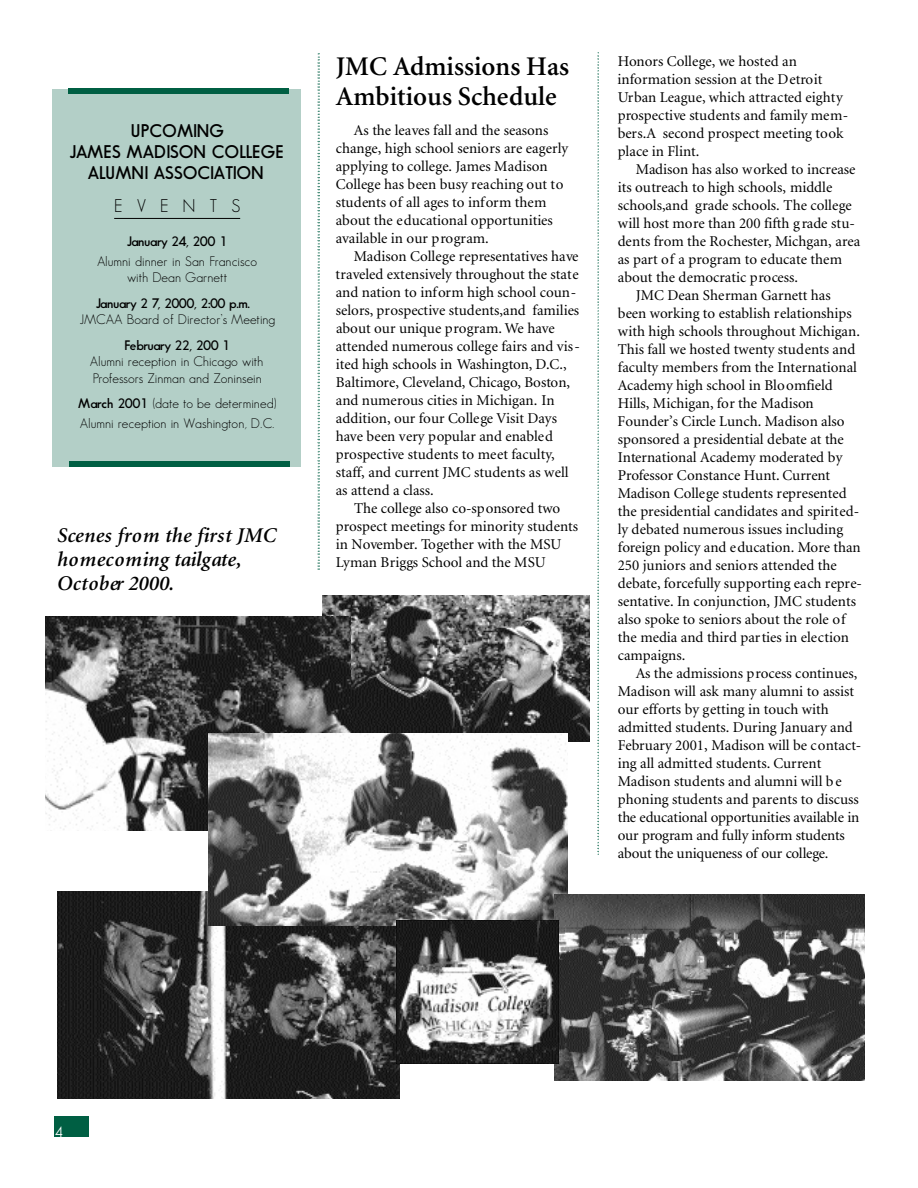
<style>
.page{position:relative;width:918px;height:1188px;background:#fff}
.page>*{position:absolute;margin:0;border:0;box-sizing:border-box;transform-origin:0 0}
.t1{font:600 27px/30px "Minion";color:#000}
.t2{font:italic 600 21px/24px "Minion";color:#000}
.t3{font:600 18px/21px "Sans Serif FLF";color:#000;text-align:center}
.t4{font:18px "Sans Serif FLF";color:#000}
.t5{font:15px/18px "Minion";color:#000}
.t6{font:15px "Minion";letter-spacing:-.025em;color:#000}
.t7{font:15px "Sans Serif Book FLF";color:#fff}
.t8{font:13.5px/16.5px "Sans Serif FLF";color:#000}
.t9{font:600 13.5px "Sans Serif FLF";color:#000}
.s1{font-weight:600}
</style>
<div class="page">
<img style="left:322px;top:595px;width:268px;height:146px">
<img style="left:45px;top:617px;width:306px;height:214px">
<div style="left:54px;top:1116px;width:35px;height:21px;background:#005f43"></div>
<img style="left:318px;top:53px;width:1px;height:516px">
<img style="left:597px;top:52px;width:1px;height:803px">
<div style="left:53px;top:90px;width:248px;height:377px;background:#b3cfc7"></div>
<hr style="left:114px;top:218px;width:126px;height:1px;background:#000">
<img style="left:57px;top:892px;width:343px;height:206px">
<div style="left:68px;top:88px;width:221px;height:6px;background:#005f43"></div>
<div style="left:69px;top:461px;width:221px;height:6px;background:#005f43"></div>
<img style="left:208px;top:733px;width:359px;height:193px">
<img style="left:555px;top:895px;width:309px;height:186px">
<img style="left:396px;top:921px;width:162px;height:143px">
<p class="t3" style="left:70px;top:121px;width:216px">UPCOMING<br>JAMES MADISON COLLEGE<br>ALUMNI ASSOCIATION</p>
<p class="t4" style="left:114px;top:197px;width:128px">E V E N T S</p>
<p class="t9" style="left:127px;top:236px;width:101px">January 24, 200 1</p>
<p class="t8" style="left:97px;top:254px;width:161px;text-align:center">Alumni dinner in San Francisco with Dean Garnett</p>
<p class="t9" style="left:96px;top:297px;width:155px">January 2 7, 2000, 2:00 p.m.</p>
<p class="t8" style="left:80px;top:312px;width:197px">JMCAA Board of Director’s Meeting</p>
<p class="t9" style="left:124px;top:339px;width:107px">February 22, 200 1</p>
<p class="t8" style="left:90px;top:354px;width:175px">Alumni reception in Chicago with<br>Professors Zinman and Zoninsein</p>
<p class="t8" style="left:78px;top:395px;width:200px;line-height:19.5px"><span class="s1">March 2001</span> (date to be determined)<br>Alumni reception in Washington, D.C.</p>
<h2 class="t2" style="left:57px;top:525px;width:221px">Scenes from the first JMC homecoming tailgate,<br>October 2000.</h2>
<h1 class="t1" style="left:336px;top:54px;width:235px">JMC Admissions Has<br>Ambitious Schedule</h1>
<p class="t5" style="left:336px;top:122px;width:234px;text-indent:18px">As the leaves fall and the seasons change, high school seniors are eagerly applying to college. James Madison College has been busy reaching out to students of all ages to inform them about the educational opportunities available in our program.</p>
<p class="t5" style="left:336px;top:248px;width:246px;text-indent:18px">Madison College representatives have traveled extensively throughout the state and nation to inform high school coun&shy;selors, prospective students,and families about our unique program. We have attended numerous college fairs and vis&shy;ited high schools in Washington, D.C., Baltimore, Cleveland, Chicago, Boston, and numerous cities in Michigan. In addition, our four College Visit Days have been very popular and enabled prospective students to meet faculty, staff, and current JMC students as well as attend a class.</p>
<p class="t5" style="left:336px;top:500px;width:244px;text-indent:18px">The college also co-sponsored two prospect meetings for minority students in November. Together with the MSU Lyman Briggs School and the MSU</p>
<p class="t5" style="left:618px;top:54px;width:232px">Honors College, we hosted an information session at the Detroit<br>Urban League, which attracted eighty prospective students and family mem&shy;bers.A second prospect meeting took place in Flint.</p>
<p class="t5" style="left:636px;top:162px;width:221px">Madison has also worked to increase</p>
<p class="t5" style="left:618px;top:180px;width:216px">its outreach to high schools, middle</p>
<p class="t5" style="left:618px;top:198px;width:235px">schools,and grade schools. The college</p>
<p class="t5" style="left:618px;top:216px;width:239px">will host more than 200 fifth g rade stu-</p>
<p class="t5" style="left:618px;top:234px;width:244px">dents from the Rochester, Michgan, area</p>
<p class="t5" style="left:618px;top:252px;width:226px">as part of a program to educate them</p>
<p class="t5" style="left:618px;top:270px;width:182px">about the democratic process.</p>
<p class="t5" style="left:636px;top:288px;width:196px">JMC Dean Sherman Garnett has</p>
<p class="t5" style="left:618px;top:306px;width:236px">been working to establish relationships</p>
<p class="t5" style="left:618px;top:324px;width:244px">with high schools throughout Michigan.</p>
<p class="t5" style="left:618px;top:342px;width:239px">This fall we hosted twenty students and</p>
<p class="t5" style="left:618px;top:360px;width:241px">faculty members from the International</p>
<p class="t5" style="left:618px;top:378px;width:216px">Academy high school in Bloomfield</p>
<p class="t5" style="left:618px;top:396px;width:197px">Hills, Michigan, for the Madison</p>
<p class="t5" style="left:618px;top:414px;width:229px">Founder’s Circle Lunch. Madison also</p>
<p class="t5" style="left:618px;top:432px;width:228px">sponsored a presidential debate at the</p>
<p class="t5" style="left:618px;top:450px;width:226px">International Academy moderated by</p>
<p class="t5" style="left:618px;top:468px;width:214px">Professor Constance Hunt. Current</p>
<p class="t5" style="left:618px;top:486px;width:230px">Madison College students represented</p>
<p class="t5" style="left:618px;top:504px;width:243px">the presidential candidates and spirited-</p>
<p class="t5" style="left:618px;top:522px;width:227px">ly debated numerous issues including</p>
<p class="t5" style="left:618px;top:540px;width:244px">foreign policy and education. More than</p>
<p class="t5" style="left:618px;top:558px;width:221px">250 juniors and seniors attended the</p>
<p class="t5" style="left:618px;top:576px;width:246px">debate, forcefully supporting each repre-</p>
<p class="t5" style="left:618px;top:594px;width:240px">sentative. In conjunction, JMC students</p>
<p class="t5" style="left:618px;top:612px;width:229px">also spoke to seniors about the role of</p>
<p class="t5" style="left:618px;top:630px;width:233px">the media and third parties in election</p>
<p class="t5" style="left:618px;top:648px;width:69px">campaigns.</p>
<p class="t5" style="left:636px;top:666px;width:223px">As the admissions process continues,</p>
<p class="t5" style="left:618px;top:684px;width:238px">Madison will ask many alumni to assist</p>
<p class="t5" style="left:618px;top:702px;width:213px">our efforts by getting in touch with</p>
<p class="t5" style="left:618px;top:720px;width:236px">admitted students. During January and</p>
<p class="t5" style="left:618px;top:738px;width:245px">February 2001, Madison will be contact-</p>
<p class="t5" style="left:618px;top:756px;width:205px">ing all admitted students. Current</p>
<p class="t5" style="left:618px;top:774px;width:225px">Madison students and alumni will b e</p>
<p class="t5" style="left:618px;top:792px;width:242px">phoning students and parents to discuss</p>
<p class="t6" style="left:618px;top:812px;width:243px">the edu c a ti onal opportu n i ties ava i l a ble in</p>
<p class="t6" style="left:618px;top:830px;width:228px">our program and fully inform stu den t s</p>
<p class="t5" style="left:618px;top:846px;width:212px">a bo ut the uniqu eness of our co ll ege .</p>
<p class="t7" style="left:54px;top:1125px;width:10px">4</p>
</div>
